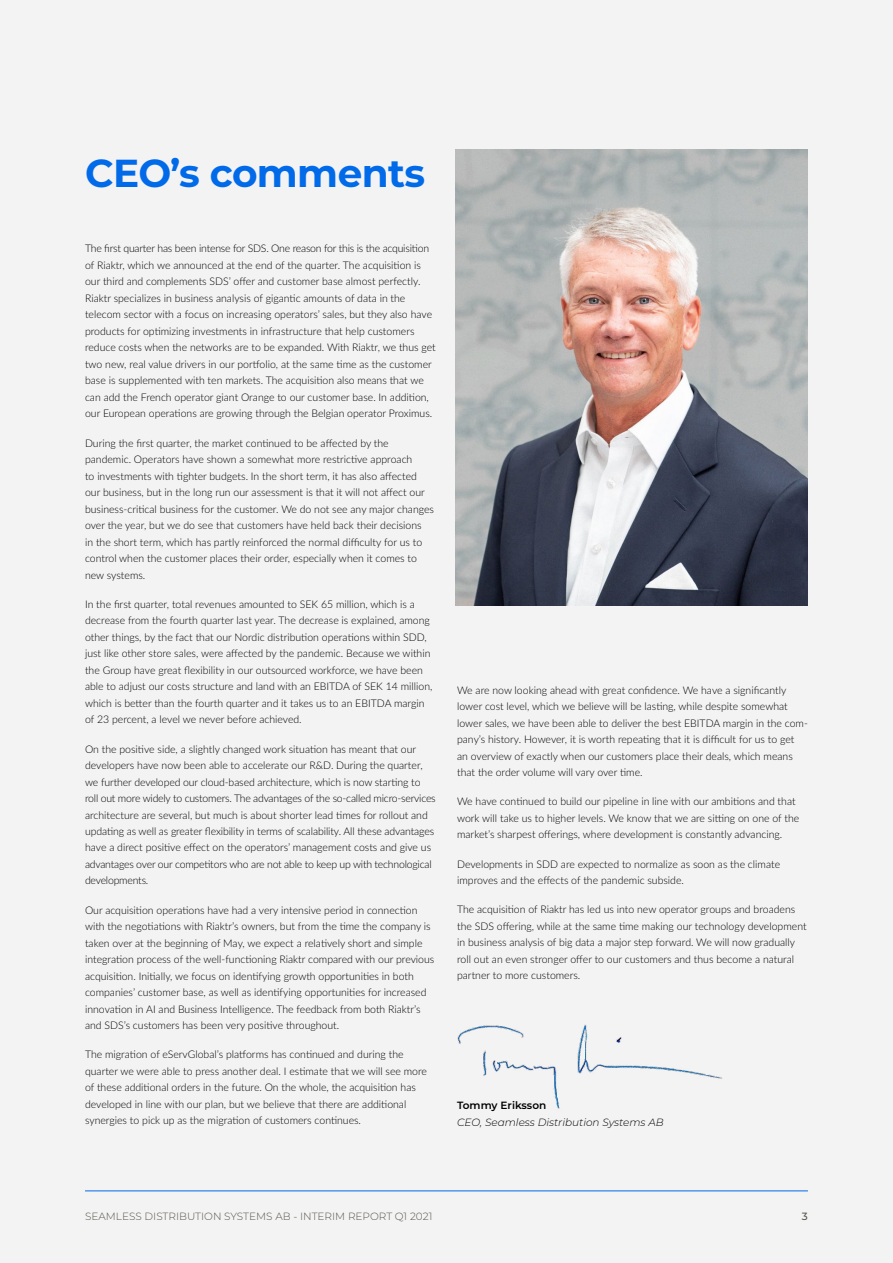
<style>
.page{position:relative;width:893px;height:1263px;background:#f3f3f3}
.page>*{position:absolute;margin:0;border:0;box-sizing:border-box;transform-origin:0 0}
.t1{font:700 39px "Montserrat";letter-spacing:-.015em;color:#006ae9}
.t2{font:300 10.5px/16.5px "Lato";color:#000}
.t3{font:300 10.5px "Montserrat";color:#57544b}
.t4{font:italic 300 10.5px "Montserrat";color:#000}
.t5{font:600 10.5px "Montserrat";color:#000}
.t6{font:500 10.5px "Montserrat";color:#57544b}
</style>
<div class="page">
<hr style="left:85px;top:1190px;width:723px;height:1px;background:#006ae9">
<img style="left:455px;top:149px;width:353px;height:456px">
<img style="left:457px;top:1025px;width:266px;height:84px">
<h1 class="t1" style="left:85px;top:145px;width:342px">CEO’s comments</h1>
<p class="t2" style="left:85px;top:240px;width:352px">The first quarter has been intense for SDS. One reason for this is the acquisition of Riaktr, which we announced at the end of the quarter. The acquisition is our third and complements SDS’ offer and customer base almost perfectly.<br>Riaktr specializes in business analysis of gigantic amounts of data in the telecom sector with a focus on increasing operators’ sales, but they also have products for optimizing investments in infrastructure that help customers reduce costs when the networks are to be expanded. With Riaktr, we thus get two new, real value drivers in our portfolio, at the same time as the customer base is supplemented with ten markets. The acquisition also means that we can add the French operator giant Orange to our customer base. In addition, our European operations are growing through the Belgian operator Proximus.</p>
<p class="t2" style="left:85px;top:434px;width:351px">During the first quarter, the market continued to be affected by the pandemic. Operators have shown a somewhat more restrictive approach<br>to investments with tighter budgets. In the short term, it has also affected our business, but in the long run our assessment is that it will not affect our business-critical business for the customer. We do not see any major changes over the year, but we do see that customers have held back their decisions<br>in the short term, which has partly reinforced the normal difficulty for us to control when the customer places their order, especially when it comes to new systems.</p>
<p class="t2" style="left:85px;top:595px;width:349px">In the first quarter, total revenues amounted to SEK 65 million, which is a decrease from the fourth quarter last year. The decrease is explained, among other things, by the fact that our Nordic distribution operations within SDD, just like other store sales, were affected by the pandemic. Because we within the Group have great flexibility in our outsourced workforce, we have been able to adjust our costs structure and land with an EBITDA of SEK 14 million, which is better than the fourth quarter and it takes us to an EBITDA margin of 23 percent, a level we never before achieved.</p>
<p class="t2" style="left:85px;top:740px;width:352px">On the positive side, a slightly changed work situation has meant that our developers have now been able to accelerate our R&amp;D. During the quarter, we further developed our cloud-based architecture, which is now starting to roll out more widely to customers. The advantages of the so-called micro-services architecture are several, but much is about shorter lead times for rollout and updating as well as greater flexibility in terms of scalability. All these advantages have a direct positive effect on the operators’ management costs and give us advantages over our competitors who are not able to keep up with technological developments.</p>
<p class="t2" style="left:85px;top:901px;width:351px">Our acquisition operations have had a very intensive period in connection with the negotiations with Riaktr’s owners, but from the time the company is taken over at the beginning of May, we expect a relatively short and simple integration process of the well-functioning Riaktr compared with our previous acquisition. Initially, we focus on identifying growth opportunities in both companies’ customer base, as well as identifying opportunities for increased innovation in AI and Business Intelligence. The feedback from both Riaktr’s and SDS’s customers has been very positive throughout.</p>
<p class="t2" style="left:85px;top:1046px;width:343px">The migration of eServGlobal’s platforms has continued and during the quarter we were able to press another deal. I estimate that we will see more of these additional orders in the future. On the whole, the acquisition has developed in line with our plan, but we believe that there are additional synergies to pick up as the migration of customers continues.</p>
<p class="t2" style="left:457px;top:681px;width:352px">We are now looking ahead with great confidence. We have a significantly lower cost level, which we believe will be lasting, while despite somewhat lower sales, we have been able to deliver the best EBITDA margin in the com&shy;pany’s history. However, it is worth repeating that it is difficult for us to get an overview of exactly when our customers place their deals, which means that the order volume will vary over time.</p>
<p class="t2" style="left:457px;top:793px;width:344px">We have continued to build our pipeline in line with our ambitions and that work will take us to higher levels. We know that we are sitting on one of the market’s sharpest offerings, where development is constantly advancing.</p>
<p class="t2" style="left:457px;top:855px;width:325px">Developments in SDD are expected to normalize as soon as the climate improves and the effects of the pandemic subside.</p>
<p class="t2" style="left:457px;top:901px;width:351px">The acquisition of Riaktr has led us into new operator groups and broadens the SDS offering, while at the same time making our technology development in business analysis of big data a major step forward. We will now gradually roll out an even stronger offer to our customers and thus become a natural partner to more customers.</p>
<p class="t5" style="left:457px;top:1098px;width:91px">Tommy Eriksson</p>
<p class="t4" style="left:457px;top:1115px;width:208px">CEO, Seamless Distribution Systems AB</p>
<p class="t3" style="left:85px;top:1209px;width:349px">SEAMLESS DISTRIBUTION SYSTEMS AB - INTERIM REPORT Q1 2021</p>
<p class="t6" style="left:802px;top:1209px;width:8px">3</p>
</div>
